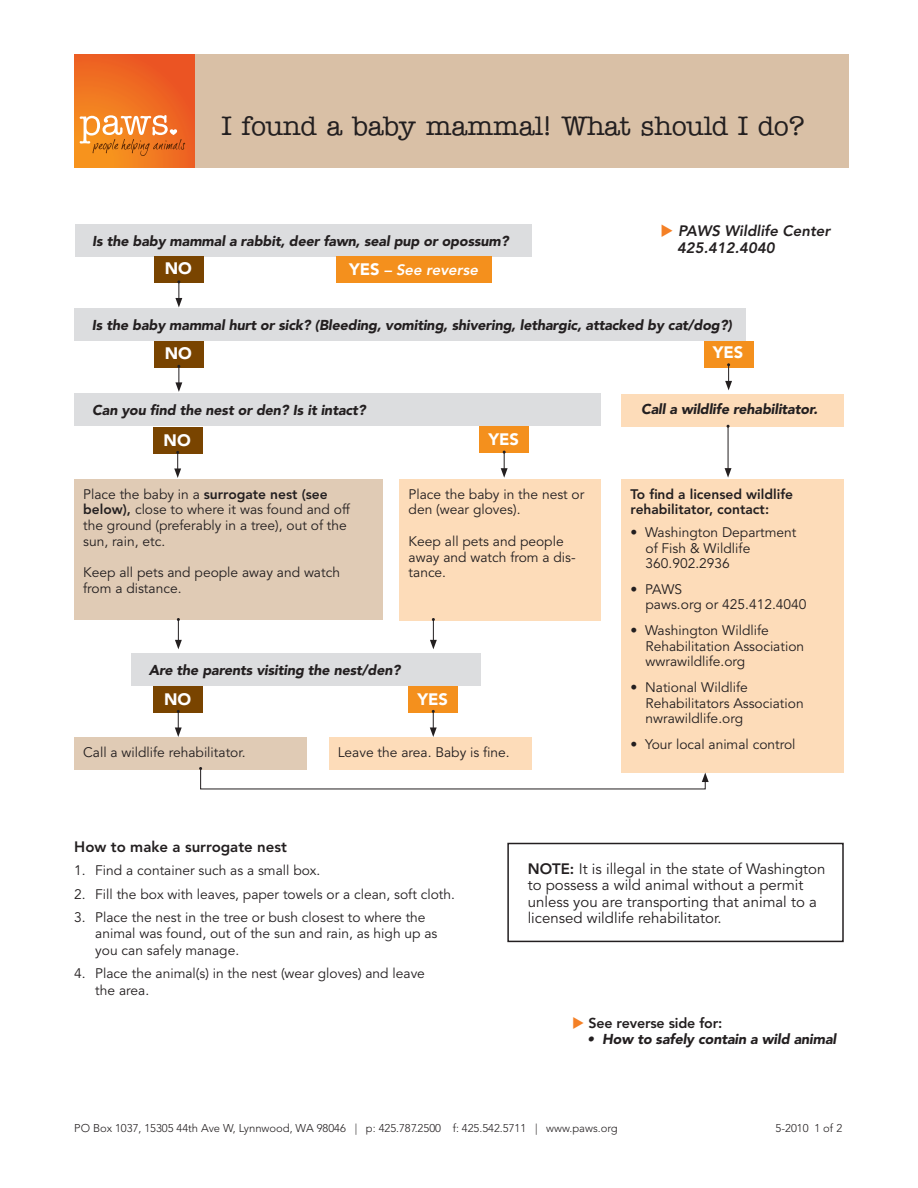
<style>
.page{position:relative;width:918px;height:1188px;background:#fff}
.page>*{position:absolute;margin:0;border:0;box-sizing:border-box;transform-origin:0 0}
.t1{font:500 27px "American Typewriter";letter-spacing:-.01em;color:#231f20}
.t2{font:900 16.5px "Avenir LT Std";color:#fff}
.t3{font:15px/16.5px "Avenir LT Std";color:#231f20}
.t4{font:italic 800 15px/16.5px "Avenir LT Std";color:#231f20}
.t5{font:800 15px "Avenir LT Std";color:#231f20}
.t6{font:italic 800 15px "Avenir LT Std";color:#fff}
.t7{font:italic 900 14.25px "Avenir LT Std";letter-spacing:-.01em;color:#231f20}
.t8{font:800 14.25px "Avenir LT Std";letter-spacing:-.01em;color:#231f20}
.t9{font:13.8px/15.8px "Avenir LT Std";color:#231f20}
.t10{font:800 13.8px/15.8px "Avenir LT Std";color:#231f20}
.t11{font:300 11.25px "Avenir LT Std";color:#231f20}
.s1{font-weight:900;font-style:normal;font-size:16.5px}
.s2{color:#f48026}
.s3{font-weight:800}
</style>
<div class="page">
<div style="left:154px;top:341px;width:50px;height:27px;background:#794400"></div>
<svg style="left:175px;top:365px;width:7px;height:27px"></svg>
<div style="left:75px;top:224px;width:457px;height:32px;background:#dcdddf"></div>
<div style="left:704px;top:341px;width:50px;height:27px;background:#f4901d"></div>
<svg style="left:725px;top:363px;width:7px;height:27px"></svg>
<div style="left:74px;top:308px;width:672px;height:33px;background:#dcdddf"></div>
<div style="left:75px;top:394px;width:526px;height:32px;background:#dcdddf"></div>
<div style="left:153px;top:427px;width:50px;height:27px;background:#794400"></div>
<svg style="left:174px;top:451px;width:7px;height:27px"></svg>
<div style="left:74px;top:479px;width:309px;height:141px;background:#e0cbb5"></div>
<div style="left:131px;top:653px;width:349px;height:33px;background:#dcdddf"></div>
<div style="left:153px;top:686px;width:50px;height:27px;background:#794400"></div>
<svg style="left:175px;top:710px;width:7px;height:27px"></svg>
<div style="left:74px;top:738px;width:233px;height:32px;background:#e0cbb5"></div>
<svg style="left:175px;top:618px;width:7px;height:31px"></svg>
<div style="left:621px;top:394px;width:223px;height:32px;background:#fddcb9"></div>
<hr style="left:728px;top:426px;width:1px;height:45px;background:#231f20">
<svg style="left:725px;top:468px;width:7px;height:10px"></svg>
<div style="left:622px;top:479px;width:222px;height:293px;background:#fddcb9"></div>
<div style="left:507px;top:843px;width:337px;height:99px;border:2px solid #231f20"></div>
<div style="left:154px;top:256px;width:50px;height:27px;background:#794400"></div>
<svg style="left:175px;top:280px;width:7px;height:27px"></svg>
<div style="left:337px;top:256px;width:155px;height:27px;background:#f4901d"></div>
<div style="left:400px;top:479px;width:201px;height:142px;background:#fddcb9"></div>
<div style="left:479px;top:426px;width:50px;height:27px;background:#f4901d"></div>
<svg style="left:501px;top:451px;width:7px;height:27px"></svg>
<div style="left:408px;top:686px;width:50px;height:27px;background:#f4901d"></div>
<svg style="left:430px;top:710px;width:7px;height:27px"></svg>
<div style="left:329px;top:738px;width:203px;height:32px;background:#fddcb9"></div>
<svg style="left:430px;top:618px;width:7px;height:31px"></svg>
<svg style="left:199px;top:767px;width:510px;height:23px"></svg>
<div style="left:74px;top:54px;width:775px;height:113px;background:#d9c0a6"></div>
<svg style="left:74px;top:54px;width:121px;height:113px;background:#ee6a21"></svg>
<svg style="left:80px;top:115px;width:105px;height:41px;background:#ec9146"></svg>
<h1 class="t1" style="left:221px;top:111px;width:585px">I found a baby mammal! What should I do?</h1>
<p class="t7" style="left:92px;top:232px;width:418px">Is the baby mammal a rabbit, deer fawn, seal pup or opossum?</p>
<p class="t2" style="left:165px;top:259px;width:29px">NO</p>
<p class="t6" style="left:349px;top:261px;width:130px"><span class="s1">YES</span> – See reverse</p>
<p class="t4" style="left:677px;top:223px;width:155px;text-indent:-16px"><span class="s2">◆</span> PAWS Wildlife Center<br>425.412.4040</p>
<p class="t7" style="left:92px;top:316px;width:642px">Is the baby mammal hurt or sick? (Bleeding, vomiting, shivering, lethargic, attacked by cat/dog?)</p>
<p class="t2" style="left:165px;top:343px;width:29px">NO</p>
<p class="t7" style="left:92px;top:402px;width:275px">Can you find the nest or den? Is it intact?</p>
<p class="t2" style="left:164px;top:430px;width:29px">NO</p>
<p class="t9" style="left:83px;top:486px;width:268px">Place the baby in a <span class="s3">surrogate nest (see below),</span> close to where it was found and off the ground (preferably in a tree), out of the sun, rain, etc.</p>
<p class="t9" style="left:83px;top:565px;width:258px">Keep all pets and people away and watch from a distance.</p>
<p class="t2" style="left:488px;top:430px;width:32px">YES</p>
<p class="t9" style="left:409px;top:486px;width:177px">Place the baby in the nest or den (wear gloves).</p>
<p class="t9" style="left:409px;top:534px;width:169px">Keep all pets and people away and watch from a dis&shy;tance.</p>
<p class="t7" style="left:149px;top:661px;width:253px">Are the parents visiting the nest/den?</p>
<p class="t2" style="left:164px;top:689px;width:29px">NO</p>
<p class="t2" style="left:417px;top:689px;width:32px">YES</p>
<p class="t9" style="left:83px;top:745px;width:164px">Call a wildlife rehabilitator.</p>
<p class="t9" style="left:338px;top:745px;width:174px">Leave the area. Baby is fine.</p>
<p class="t2" style="left:713px;top:342px;width:32px">YES</p>
<p class="t7" style="left:641px;top:400px;width:178px">Call a wildlife rehabilitator.</p>
<p class="t10" style="left:631px;top:486px;width:164px">To find a licensed wildlife rehabilitator, contact:</p>
<p class="t9" style="left:646px;top:525px;width:152px;text-indent:-15px">• Washington Department of Fish &amp; Wildlife<br>360.902.2936</p>
<p class="t9" style="left:646px;top:581px;width:163px;text-indent:-15px">• PAWS<br>paws.org or 425.412.4040</p>
<p class="t9" style="left:646px;top:623px;width:160px;text-indent:-15px">• Washington Wildlife<br>Rehabilitation Association wwrawildlife.org</p>
<p class="t9" style="left:646px;top:680px;width:160px;text-indent:-15px">• National Wildlife<br>Rehabilitators Association nwrawildlife.org</p>
<p class="t9" style="left:631px;top:737px;width:167px">• Your local animal control</p>
<p class="t5" style="left:74px;top:838px;width:214px">How to make a surrogate nest</p>
<p class="t9" style="left:74px;top:863px;width:248px">1. Find a container such as a small box.</p>
<p class="t9" style="left:74px;top:886px;width:382px">2. Fill the box with leaves, paper towels or a clean, soft cloth.</p>
<p class="t9" style="left:95px;top:909px;width:344px;line-height:16.5px;text-indent:-21px">3. Place the nest in the tree or bush closest to where the animal was found, out of the sun and rain, as high up as you can safely manage.</p>
<p class="t9" style="left:95px;top:965px;width:331px;line-height:16.5px;text-indent:-21px">4. Place the animal(s) in the nest (wear gloves) and leave the area.</p>
<p class="t3" style="left:528px;top:861px;width:299px"><span class="s3">NOTE:</span> It is illegal in the state of Washington to possess a wild animal without a permit unless you are transporting that animal to a licensed wildlife rehabilitator.</p>
<p class="t8" style="left:572px;top:1015px;width:152px"><span class="s2">◆</span> See reverse side for:</p>
<p class="t7" style="left:587px;top:1030px;width:251px">• How to safely contain a wild animal</p>
<p class="t11" style="left:74px;top:1122px;width:545px">PO Box 1037, 15305 44th Ave W, Lynnwood, WA 98046 | p: 425.787.2500 f: 425.542.5711 | www.paws.org</p>
<p class="t11" style="left:776px;top:1122px;width:68px">5-2010 1 of 2</p>
</div>
